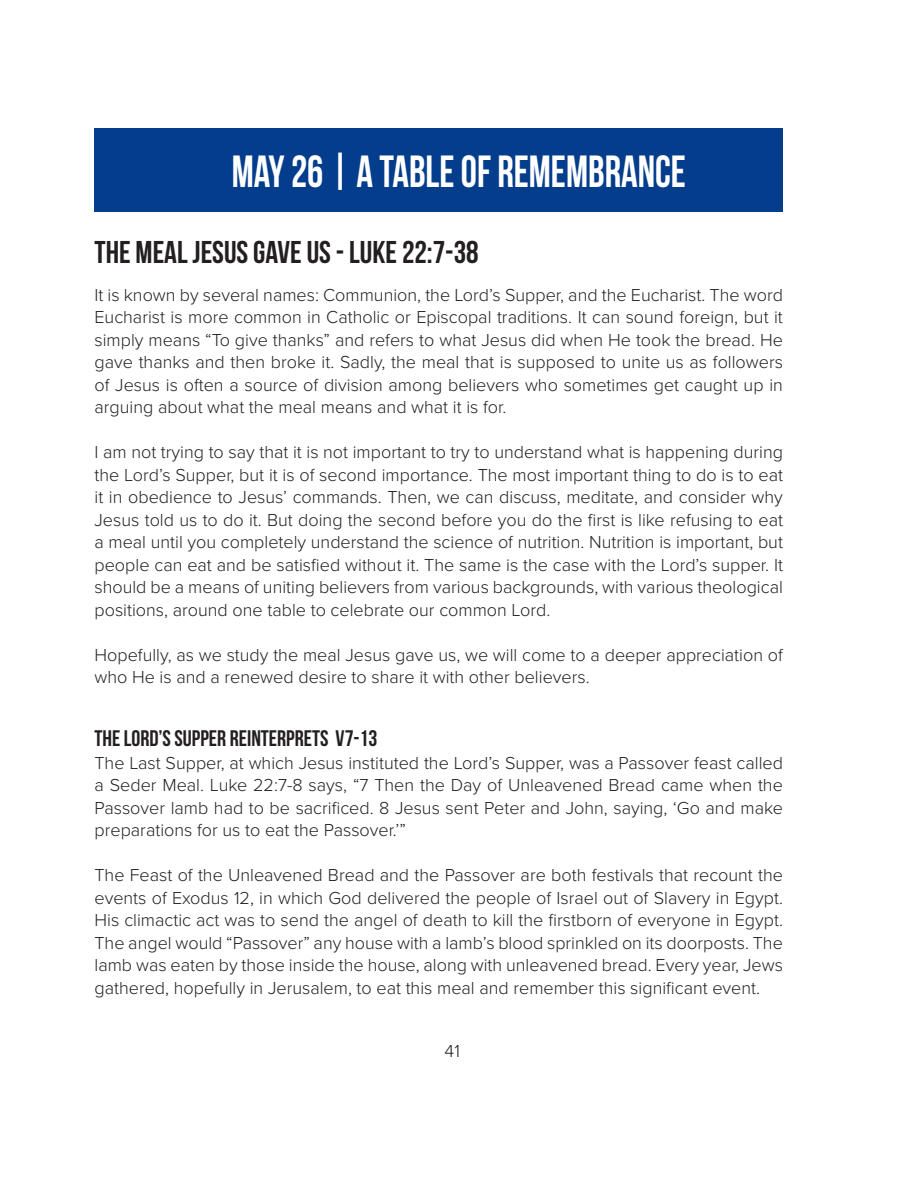
<style>
.page{position:relative;width:918px;height:1188px;background:#fff}
.page>*{position:absolute;margin:0;border:0;box-sizing:border-box;transform-origin:0 0}
.t1{font:700 45px "Bebas Neue";color:#fff;scale:.91 1}
.t2{font:700 31.5px "Bebas Neue";color:#231f20}
.t3{font:700 22.5px "Bebas Neue";color:#231f20}
.t4{font:300 18px/22.5px "Proxima Nova";color:#231f20;text-align:justify}
</style>
<div class="page">
<div style="left:94px;top:128px;width:689px;height:84px;background:#043d8c"></div>
<p class="t1" style="left:232px;top:147px;width:501px">may 26 | A TABLE OF REMEMBRANCE</p>
<p class="t2" style="left:94px;top:235px;width:386px">THE MEAL JESUS GAVE US - LUKE 22:7-38</p>
<p class="t4" style="left:94px;top:283px;width:690px">It is known by several names: Communion, the Lord’s Supper, and the Eucharist. The word Eucharist is more common in Catholic or Episcopal traditions. It can sound foreign, but it simply means “To give thanks” and refers to what Jesus did when He took the bread. He gave thanks and then broke it. Sadly, the meal that is supposed to unite us as followers of Jesus is often a source of division among believers who sometimes get caught up in arguing about what the meal means and what it is for.</p>
<p class="t4" style="left:94px;top:440px;width:690px">I am not trying to say that it is not important to try to understand what is happening during the Lord’s Supper, but it is of second importance. The most important thing to do is to eat it in obedience to Jesus’ commands. Then, we can discuss, meditate, and consider why Jesus told us to do it. But doing the second before you do the first is like refusing to eat a meal until you completely understand the science of nutrition. Nutrition is important, but people can eat and be satisfied without it. The same is the case with the Lord’s supper. It should be a means of uniting believers from various backgrounds, with various theological positions, around one table to celebrate our common Lord.</p>
<p class="t4" style="left:94px;top:643px;width:690px">Hopefully, as we study the meal Jesus gave us, we will come to a deeper appreciation of who He is and a renewed desire to share it with other believers.</p>
<p class="t3" style="left:94px;top:726px;width:284px">THE LORD’S SUPPER REINTERPRETS V7-13</p>
<p class="t4" style="left:94px;top:751px;width:690px">The Last Supper, at which Jesus instituted the Lord’s Supper, was a Passover feast called a Seder Meal. Luke 22:7-8 says, “7 Then the Day of Unleavened Bread came when the Passover lamb had to be sacrificed. 8 Jesus sent Peter and John, saying, ‘Go and make preparations for us to eat the Passover.’”</p>
<p class="t4" style="left:94px;top:863px;width:690px">The Feast of the Unleavened Bread and the Passover are both festivals that recount the events of Exodus 12, in which God delivered the people of Israel out of Slavery in Egypt.<br>His climactic act was to send the angel of death to kill the firstborn of everyone in Egypt.<br>The angel would “Passover” any house with a lamb’s blood sprinkled on its doorposts. The lamb was eaten by those inside the house, along with unleavened bread. Every year, Jews gathered, hopefully in Jerusalem, to eat this meal and remember this significant event.</p>
<p class="t4" style="left:445px;top:1039px;width:17px">41</p>
</div>
